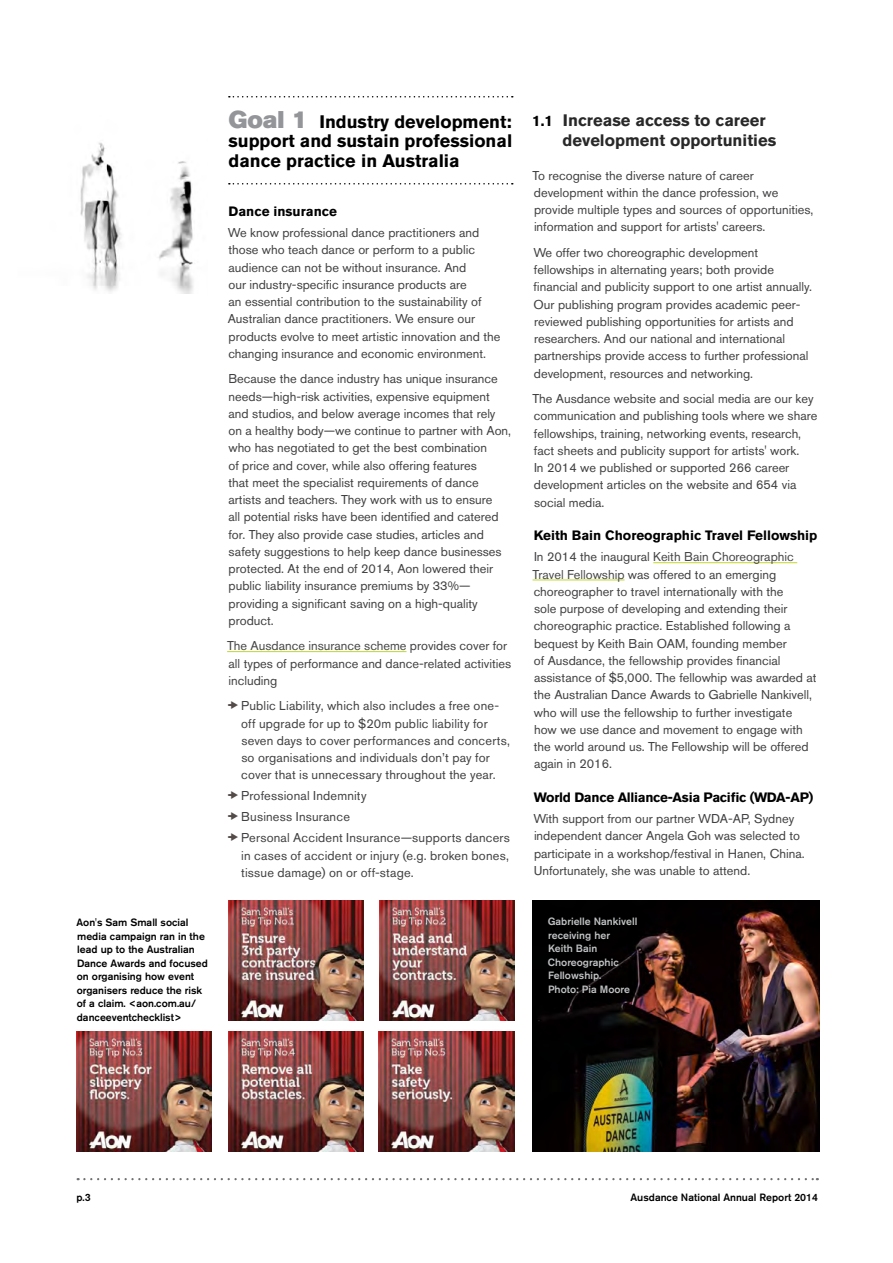
<style>
.page{position:relative;width:893px;height:1263px;background:#fff}
.page>*{position:absolute;margin:0;border:0;box-sizing:border-box;transform-origin:0 0}
.t1{font:700 18px/19.5px "Akzidenz Grotesk BE";color:#000;text-align:justify}
.t2{font:700 16.5px/19.5px "Akzidenz Grotesk BE";color:#292829}
.project_heading_unde{font:700 13.5px "Akzidenz Grotesk BE";color:#000}
.project_heading_unde-2{font:700 13.5px "Akzidenz Grotesk BE";letter-spacing:-.02em;color:#000}
.Body_Text{font:12.75px/17.2px "Akzidenz Grotesk BE";color:#414042}
.captions{font:500 10.5px/13.5px "Akzidenz Grotesk BE";color:#000}
.captions-2{font:500 10.5px/13.5px "Akzidenz Grotesk BE";color:#bec0c2}
.s1{font-family:"Akzidenz Grotesk BE Super";font-weight:400;font-size:24px;color:#939598}
.s2{color:#474747}
.s3{font-size:15px;color:#000}
</style>
<div class="page">
<svg style="left:78px;top:1178px;width:740px;height:2px"></svg>
<svg style="left:229px;top:96px;width:284px;height:2px"></svg>
<svg style="left:229px;top:183px;width:284px;height:2px"></svg>
<hr style="left:227px;top:651px;width:179px;height:1px;background:#c1d72f">
<hr style="left:653px;top:562px;width:144px;height:1px;background:#c1d72f">
<hr style="left:533px;top:580px;width:91px;height:1px;background:#c1d72f">
<img style="left:532px;top:900px;width:287px;height:252px">
<img style="left:379px;top:1031px;width:135px;height:121px">
<img style="left:228px;top:1031px;width:135px;height:121px">
<img style="left:76px;top:1031px;width:136px;height:121px">
<img style="left:380px;top:900px;width:135px;height:121px">
<img style="left:228px;top:900px;width:135px;height:121px">
<img style="left:80px;top:142px;width:113px;height:151px">
<p class="captions" style="left:77px;top:916px;width:133px">Aon's Sam Small social media campaign ran in the lead up to the Australian<br>Dance Awards and focused on organising how event organisers reduce the risk of a claim. &lt;aon.com.au/ danceeventchecklist&gt;</p>
<p class="t1" style="left:228px;top:111px;width:285px"><span class="s1">Goal 1</span> Industry development: support and sustain professional dance practice in Australia</p>
<p class="project_heading_unde" style="left:229px;top:203px;width:110px">Dance insurance</p>
<p class="Body_Text" style="left:228px;top:224px;width:274px">We know professional dance practitioners and those who teach dance or perform to a public audience can not be without insurance. And<br>our industry-specific insurance products are<br>an essential contribution to the sustainability of Australian dance practitioners. We ensure our products evolve to meet artistic innovation and the changing insurance and economic environment.</p>
<p class="Body_Text" style="left:228px;top:370px;width:284px">Because the dance industry has unique insurance needs—high-risk activities, expensive equipment and studios, and below average incomes that rely on a healthy body—we continue to partner with Aon, who has negotiated to get the best combination<br>of price and cover, while also offering features<br>that meet the specialist requirements of dance artists and teachers. They work with us to ensure<br>all potential risks have been identified and catered for. They also provide case studies, articles and safety suggestions to help keep dance businesses protected. At the end of 2014, Aon lowered their public liability insurance premiums by 33%— providing a significant saving on a high-quality product.</p>
<p class="Body_Text" style="left:227px;top:637px;width:286px"><span class="s2">The Ausdance insurance scheme</span> provides cover for all types of performance and dance-related activities including</p>
<p class="Body_Text" style="left:241px;top:697px;width:270px">Public Liability, which also includes a free one&shy;off upgrade for up to $20m public liability for seven days to cover performances and concerts, so organisations and individuals don’t pay for cover that is unnecessary throughout the year.</p>
<p class="Body_Text" style="left:241px;top:787px;width:127px">Professional Indemnity</p>
<p class="Body_Text" style="left:241px;top:808px;width:110px">Business Insurance</p>
<p class="Body_Text" style="left:241px;top:829px;width:270px;text-align:justify">Personal Accident Insurance—supports dancers in cases of accident or injury (e.g. broken bones, tissue damage) on or off-stage.</p>
<p class="t2" style="left:562px;top:111px;width:215px;text-indent:-30px"><span class="s3">1.1</span> Increase access to career development opportunities</p>
<p class="Body_Text" style="left:533px;top:166px;width:282px">To recognise the diverse nature of career development within the dance profession, we provide multiple types and sources of opportunities, information and support for artists' careers.</p>
<p class="Body_Text" style="left:533px;top:244px;width:280px">We offer two choreographic development fellowships in alternating years; both provide financial and publicity support to one artist annually.<br>Our publishing program provides academic peer&shy;reviewed publishing opportunities for artists and researchers. And our national and international partnerships provide access to further professional development, resources and networking.</p>
<p class="Body_Text" style="left:533px;top:390px;width:286px">The Ausdance website and social media are our key communication and publishing tools where we share fellowships, training, networking events, research, fact sheets and publicity support for artists' work.<br>In 2014 we published or supported 266 career development articles on the website and 654 via social media.</p>
<p class="project_heading_unde" style="left:534px;top:528px;width:285px">Keith Bain Choreographic Travel Fellowship</p>
<p class="Body_Text" style="left:533px;top:548px;width:286px">In 2014 the inaugural <span class="s2">Keith Bain Choreographic Travel Fellowship</span> was offered to an emerging choreographer to travel internationally with the<br>sole purpose of developing and extending their choreographic practice. Established following a bequest by Keith Bain OAM, founding member<br>of Ausdance, the fellowship provides financial assistance of $5,000. The fellowhip was awarded at the Australian Dance Awards to Gabrielle Nankivell, who will use the fellowship to further investigate how we use dance and movement to engage with the world around us. The Fellowship will be offered again in 2016.</p>
<p class="project_heading_unde-2" style="left:534px;top:790px;width:281px">World Dance Alliance-Asia Pacific (WDA-AP)</p>
<p class="Body_Text" style="left:533px;top:810px;width:273px">With support from our partner WDA-AP, Sydney independent dancer Angela Goh was selected to participate in a workshop/festival in Hanen, China.<br>Unfortunately, she was unable to attend.</p>
<p class="captions-2" style="left:548px;top:915px;width:91px">Gabrielle Nankivell receiving her<br>Keith Bain<br>Choreographic<br>Fellowship.<br>Photo: Pia Moore</p>
<p class="captions" style="left:76px;top:1190px;width:16px">p.3</p>
<p class="captions" style="left:630px;top:1190px;width:189px">Ausdance National Annual Report 2014</p>
</div>
